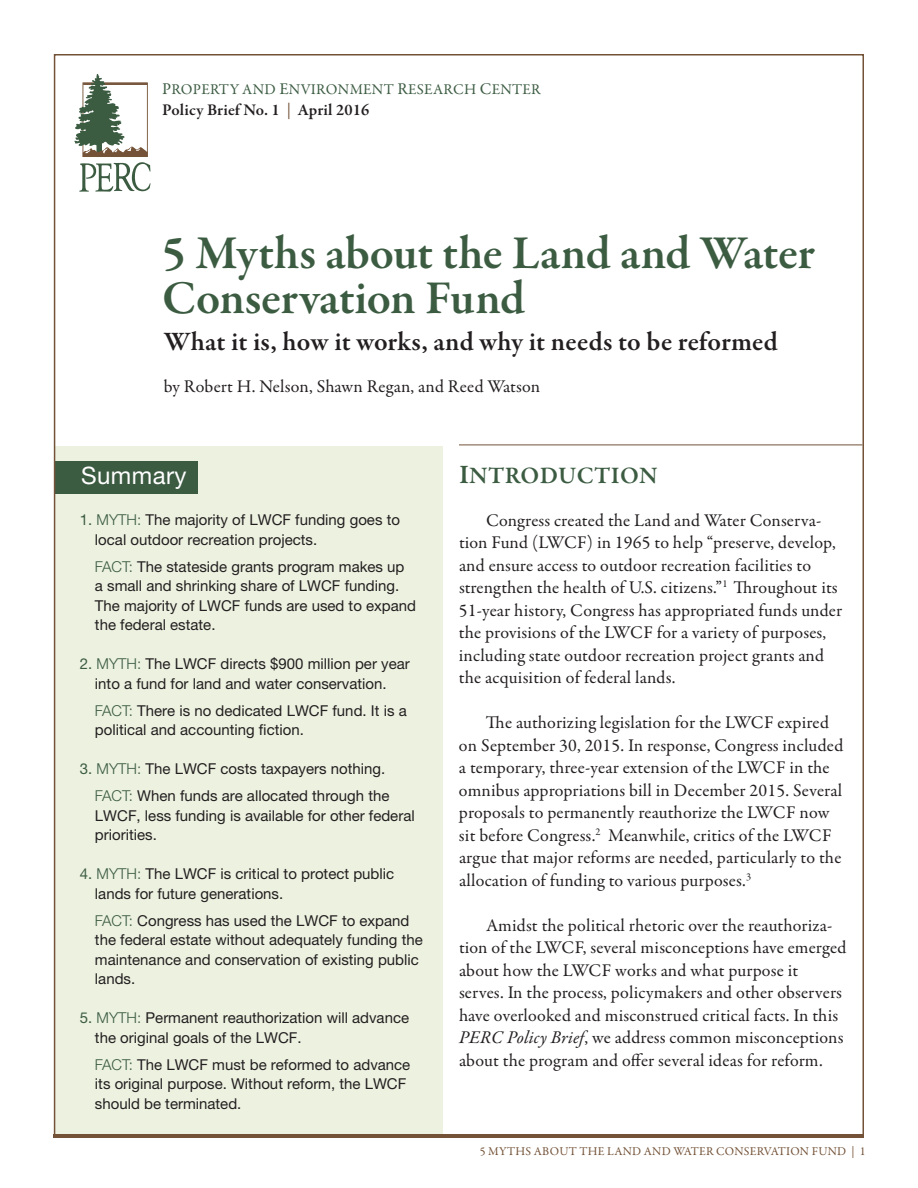
<style>
.page{position:relative;width:918px;height:1188px;background:#fff}
.page>*{position:absolute;margin:0;border:0;box-sizing:border-box;transform-origin:0 0}
.t1{font:600 48px/45px "Garamond Premr Pro";letter-spacing:-.01em;color:#3c5c42}
.t2{font:600 27px "Garamond Premr Pro";letter-spacing:.005em;color:#231f20}
.t3{font:600 24px "Garamond Premr Pro";letter-spacing:.01em;color:#3c5c42}
.t4{font:24px "Helvetica Neue LT Pro";letter-spacing:.02em;color:#fff}
.t5{font:18px/22.5px "Garamond Premr Pro";letter-spacing:.01em;color:#231f20}
.t6{font:600 16.5px "Garamond Premr Pro";letter-spacing:.01em;color:#231f20}
.t7{font:15px/19.5px "Helvetica Neue LT Pro";color:#231f20}
.t8{font:15px "Garamond Premr Pro";letter-spacing:.02em;color:#3c5c42}
.t9{font:12px "Garamond Premr Pro";letter-spacing:.02em;color:#735237}
.s1{font-size:16.5px}
.s2{font-weight:400;color:#735237}
.s3{color:#3c5c42}
.s4{font-weight:300;color:#3c5c42}
.s5{font-size:27px}
.s6{font-style:italic}
</style>
<div class="page">
<hr style="left:54px;top:1134px;width:810px;height:4px;background:#735237">
<div style="left:55px;top:446px;width:387px;height:687px;background:#ecf1e0"></div>
<svg style="left:74px;top:74px;width:77px;height:118px"></svg>
<hr style="left:459px;top:445px;width:403px;height:1px;background:#735237">
<div style="left:54px;top:461px;width:144px;height:33px;background:#3c5c42"></div>
<p class="t8" style="left:162px;top:80px;width:380px"><span class="s1">P</span>ROPERTY AND <span class="s1">E</span>NVIRONMENT <span class="s1">R</span>ESEARCH <span class="s1">C</span>ENTER</p>
<p class="t6" style="left:162px;top:99px;width:209px">Policy Brief No. 1 <span class="s2">|</span> April 2016</p>
<h1 class="t1" style="left:162px;top:231px;width:654px">5 Myths about the Land and Water<br>Conservation Fund</h1>
<h2 class="t2" style="left:164px;top:325px;width:616px">What it is, how it works, and why it needs to be reformed</h2>
<p class="t5" style="left:164px;top:376px;width:378px">by Robert H. Nelson, Shawn Regan, and Reed Watson</p>
<h3 class="t4" style="left:81px;top:461px;width:107px">Summary</h3>
<p class="t7" style="left:95px;top:510px;width:307px;text-indent:-15px"><span class="s3">1.</span> <span class="s4">MYTH:</span> The majority of LWCF funding goes to local outdoor recreation projects.</p>
<p class="t7" style="left:95px;top:557px;width:323px"><span class="s4">FACT:</span> The stateside grants program makes up a small and shrinking share of LWCF funding.<br>The majority of LWCF funds are used to expand the federal estate.</p>
<p class="t7" style="left:80px;top:654px;width:331px;text-align:center"><span class="s3">2.</span> <span class="s4">MYTH:</span> The LWCF directs $900 million per year into a fund for land and water conservation.</p>
<p class="t7" style="left:95px;top:701px;width:313px"><span class="s4">FACT:</span> There is no dedicated LWCF fund. It is a political and accounting fiction.</p>
<p class="t7" style="left:80px;top:755px;width:311px;line-height:27px;text-align:right"><span class="s3">3.</span> <span class="s4">MYTH:</span> The LWCF costs taxpayers nothing.<br><span class="s4">FACT:</span> When funds are allocated through the</p>
<p class="t7" style="left:95px;top:806px;width:321px">LWCF, less funding is available for other federal priorities.</p>
<p class="t7" style="left:95px;top:864px;width:301px;text-indent:-15px"><span class="s3">4.</span> <span class="s4">MYTH:</span> The LWCF is critical to protect public lands for future generations.</p>
<p class="t7" style="left:95px;top:911px;width:329px"><span class="s4">FACT:</span> Congress has used the LWCF to expand the federal estate without adequately funding the maintenance and conservation of existing public lands.</p>
<p class="t7" style="left:95px;top:1008px;width:316px;text-indent:-15px"><span class="s3">5.</span> <span class="s4">MYTH:</span> Permanent reauthorization will advance the original goals of the LWCF.</p>
<p class="t7" style="left:95px;top:1055px;width:317px"><span class="s4">FACT:</span> The LWCF must be reformed to advance its original purpose. Without reform, the LWCF should be terminated.</p>
<h3 class="t3" style="left:459px;top:461px;width:200px"><span class="s5">I</span>NTRODUCTION</h3>
<p class="t5" style="left:459px;top:509px;width:385px;text-indent:27px">Congress created the Land and Water Conserva&shy;tion Fund (LWCF) in 1965 to help “preserve, develop, and ensure access to outdoor recreation facilities to strengthen the health of U.S. citizens.”<sup>1</sup> Throughout its 51-year history, Congress has appropriated funds under the provisions of the LWCF for a variety of purposes, including state outdoor recreation project grants and the acquisition of federal lands.</p>
<p class="t5" style="left:459px;top:712px;width:386px;text-indent:27px">The authorizing legislation for the LWCF expired on September 30, 2015. In response, Congress included a temporary, three-year extension of the LWCF in the omnibus appropriations bill in December 2015. Several proposals to permanently reauthorize the LWCF now sit before Congress.<sup>2</sup> Meanwhile, critics of the LWCF argue that major reforms are needed, particularly to the allocation of funding to various purposes.<sup>3</sup></p>
<p class="t5" style="left:459px;top:914px;width:389px;text-indent:27px">Amidst the political rhetoric over the reauthoriza&shy;tion of the LWCF, several misconceptions have emerged about how the LWCF works and what purpose it serves. In the process, policymakers and other observers have overlooked and misconstrued critical facts. In this <span class="s6">PERC Policy Brief</span>, we address common misconceptions about the program and offer several ideas for reform.</p>
<p class="t9" style="left:480px;top:1144px;width:387px">5 MYTHS ABOUT THE LAND AND WATER CONSERVATION FUND | 1</p>
</div>
